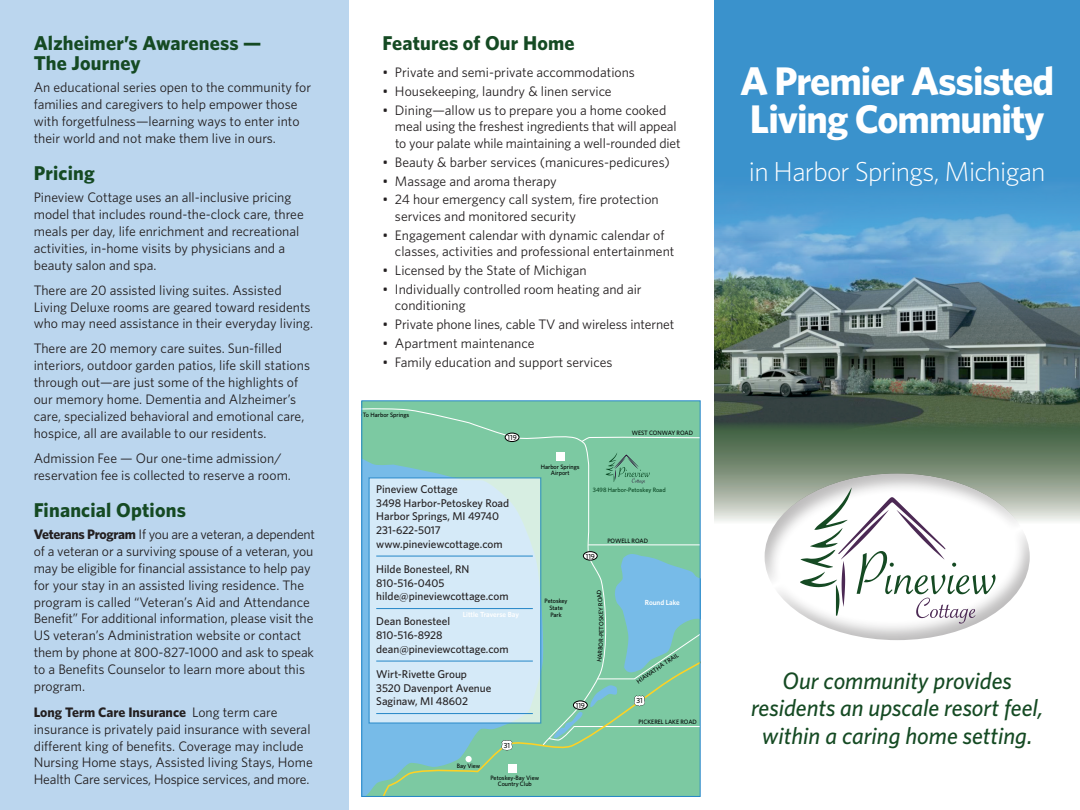
<style>
.page{position:relative;width:1080px;height:810px;background:#fff}
.page>*{position:absolute;margin:0;border:0;box-sizing:border-box;transform-origin:0 0}
.t1{font:700 40px/38.8px "Whitney";letter-spacing:-.025em;color:#fff}
.t2{font:300 27.5px "Whitney";letter-spacing:-.025em;color:#fff}
.t3{font:italic 500 23.75px/27.5px "Whitney";color:#154a23;text-align:center}
.t4{font:700 20px/20px "Whitney";letter-spacing:.01em;color:#154a23}
.t5{font:13.75px/16.9px "Whitney";color:#231f20}
.t6{font:500 11.25px/13.8px "Whitney";color:#231f20}
.t7{font:600 7.38px "Whitney";color:#fff}
.t8{font:500 7.38px "Whitney";color:#000}
.t9{font:500 6.25px/6.2px "Whitney";color:#000;text-align:center}
.t10{font:500 6.25px "Whitney";color:#06431f}
.t11{font:500 6.12px "Whitney";color:#000}
.s1{font-weight:700}
</style>
<div class="page">
<div style="left:362px;top:401px;width:338px;height:395px;background:#7cc9a2"></div>
<svg style="left:363px;top:408px;width:218px;height:60px"></svg>
<svg style="left:363px;top:468px;width:310px;height:327px"></svg>
<svg style="left:581px;top:436px;width:118px;height:80px"></svg>
<svg style="left:466px;top:756px;width:6px;height:6px"></svg>
<svg style="left:501px;top:740px;width:12px;height:11px"></svg>
<svg style="left:548px;top:685px;width:151px;height:55px"></svg>
<div style="left:583px;top:552px;width:14px;height:8px;background:#fff;border-radius:50%"></div>
<div style="left:583px;top:552px;width:14px;height:8px;border:1px solid #000;border-radius:50%"></div>
<div style="left:505px;top:433px;width:14px;height:9px;background:#fff;border-radius:50%"></div>
<div style="left:505px;top:433px;width:14px;height:9px;border:1px solid #000;border-radius:50%"></div>
<div style="left:556px;top:452px;width:8px;height:9px;background:#fff"></div>
<div style="left:508px;top:764px;width:8px;height:9px;background:#fff"></div>
<hr style="left:588px;top:545px;width:112px;height:1px;background:#fff">
<div style="left:361px;top:400px;width:340px;height:397px;border:1px solid #2486c7"></div>
<div style="left:0;top:0;width:349px;height:810px;background:#bbd6ee"></div>
<div style="left:714px;top:0;width:366px;height:520px;background:#3a92cc"></div>
<svg style="left:714px;top:432px;width:366px;height:90px;background:#758a73"></svg>
<img style="left:714px;top:185px;width:366px;height:247px">
<div style="left:763px;top:472px;width:267px;height:169px;background:#231f20;opacity:.3"></div>
<svg style="left:800px;top:488px;width:196px;height:136px"></svg>
<svg style="left:368px;top:477px;width:173px;height:247px;background:#d0e7f5"></svg>
<hr style="left:376px;top:556px;width:157px;height:1px;background:#2486c7">
<hr style="left:376px;top:608px;width:157px;height:1px;background:#2486c7">
<hr style="left:376px;top:661px;width:157px;height:1px;background:#2486c7">
<hr style="left:376px;top:713px;width:157px;height:1px;background:#2486c7">
<svg style="left:597px;top:534px;width:103px;height:145px"></svg>
<h3 class="t4" style="left:34px;top:32px;width:229px">Alzheimer’s Awareness —<br>The Journey</h3>
<p class="t5" style="left:34px;top:79px;width:279px">An educational series open to the community for families and caregivers to help empower those with forgetfulness—learning ways to enter into their world and not make them live in ours.</p>
<h3 class="t4" style="left:34px;top:162px;width:63px">Pricing</h3>
<p class="t5" style="left:34px;top:189px;width:272px">Pineview Cottage uses an all-inclusive pricing model that includes round-the-clock care, three meals per day, life enrichment and recreational activities, in-home visits by physicians and a beauty salon and spa.</p>
<p class="t5" style="left:34px;top:281px;width:281px">There are 20 assisted living suites. Assisted<br>Living Deluxe rooms are geared toward residents who may need assistance in their everyday living.</p>
<p class="t5" style="left:34px;top:340px;width:278px">There are 20 memory care suites. Sun-filled interiors, outdoor garden patios, life skill stations through out—are just some of the highlights of our memory home. Dementia and Alzheimer’s care, specialized behavioral and emotional care, hospice, all are available to our residents.</p>
<p class="t5" style="left:34px;top:449px;width:259px">Admission Fee — Our one-time admission/ reservation fee is collected to reserve a room.</p>
<h3 class="t4" style="left:34px;top:499px;width:154px">Financial Options</h3>
<p class="t5" style="left:34px;top:525px;width:283px"><span class="s1">Veterans Program</span> If you are a veteran, a dependent of a veteran or a surviving spouse of a veteran, you may be eligible for financial assistance to help pay for your stay in an assisted living residence. The program is called “Veteran’s Aid and Attendance Benefit” For additional information, please visit the US veteran’s Administration website or contact them by phone at 800-827-1000 and ask to speak to a Benefits Counselor to learn more about this program.</p>
<p class="t5" style="left:34px;top:703px;width:281px"><span class="s1">Long Term Care Insurance</span> Long term care insurance is privately paid insurance with several different king of benefits. Coverage may include Nursing Home stays, Assisted living Stays, Home Health Care services, Hospice services, and more.</p>
<h3 class="t4" style="left:382px;top:32px;width:194px">Features of Our Home</h3>
<p class="t5" style="left:382px;top:64px;width:254px">• Private and semi-private accommodations</p>
<p class="t5" style="left:382px;top:83px;width:231px">• Housekeeping, laundry &amp; linen service</p>
<p class="t5" style="left:395px;top:102px;width:287px;line-height:16.2px;text-indent:-12px">• Dining—allow us to prepare you a home cooked meal using the freshest ingredients that will appeal to your palate while maintaining a well-rounded diet</p>
<p class="t5" style="left:382px;top:153px;width:289px">• Beauty &amp; barber services (manicures-pedicures)</p>
<p class="t5" style="left:382px;top:172px;width:176px">• Massage and aroma therapy</p>
<p class="t5" style="left:395px;top:191px;width:265px;line-height:16.2px;text-indent:-12px">• 24 hour emergency call system, fire protection services and monitored security</p>
<p class="t5" style="left:395px;top:226px;width:281px;line-height:16.2px;text-indent:-12px">• Engagement calendar with dynamic calendar of classes, activities and professional entertainment</p>
<p class="t5" style="left:382px;top:261px;width:206px">• Licensed by the State of Michigan</p>
<p class="t5" style="left:395px;top:281px;width:248px;line-height:16.2px;text-indent:-12px">• Individually controlled room heating and air conditioning</p>
<p class="t5" style="left:382px;top:315px;width:293px">• Private phone lines, cable TV and wireless internet</p>
<p class="t5" style="left:382px;top:334px;width:154px">• Apartment maintenance</p>
<p class="t5" style="left:382px;top:353px;width:232px">• Family education and support services</p>
<p class="t9" style="left:363px;top:412px;width:48px">To Harbor Springs</p>
<p class="t8" style="left:508px;top:433px;width:11px">119</p>
<p class="t6" style="left:376px;top:482px;width:135px">Pineview Cottage<br>3498 Harbor-Petoskey Road<br>Harbor Springs, MI 49740<br>231-622-5017 www.pineviewcottage.com</p>
<p class="t6" style="left:376px;top:562px;width:134px">Hilde Bonesteel, RN<br>810-516-0405 hilde@pineviewcottage.com</p>
<p class="t6" style="left:376px;top:614px;width:134px">Dean Bonesteel<br>810-516-8928 dean@pineviewcottage.com</p>
<p class="t6" style="left:376px;top:667px;width:117px">Wirt-Rivette Group<br>3520 Davenport Avenue<br>Saginaw, MI 48602</p>
<p class="t7" style="left:463px;top:610px;width:58px">Little Traverse Bay</p>
<p class="t9" style="left:457px;top:763px;width:25px">Bay View</p>
<p class="t8" style="left:504px;top:741px;width:8px">31</p>
<p class="t9" style="left:541px;top:463px;width:40px">Harbor Springs<br>Airport</p>
<p class="t9" style="left:632px;top:430px;width:63px">WEST CONWAY ROAD</p>
<p class="t10" style="left:593px;top:485px;width:74px">3498 Harbor-Petoskey Road</p>
<p class="t9" style="left:607px;top:537px;width:42px">POWELL ROAD</p>
<p class="t9" style="left:545px;top:597px;width:25px;line-height:6.9px">Petoskey<br>State<br>Park</p>
<p class="t8" style="left:586px;top:551px;width:11px">119</p>
<p class="t11" style="left:597px;top:630px;width:5px;rotate:-90deg">T</p>
<p class="t8" style="left:576px;top:700px;width:11px">119</p>
<p class="t7" style="left:645px;top:598px;width:37px">Round Lake</p>
<p class="t9" style="left:635px;top:679px;width:51px;rotate:-34deg">HIAW ATHA TRAIL</p>
<p class="t8" style="left:636px;top:696px;width:8px">31</p>
<p class="t9" style="left:639px;top:719px;width:60px">PICKEREL LAKE ROAD</p>
<p class="t9" style="left:491px;top:774px;width:50px">Petoskey-Bay View<br>Country Club</p>
<h1 class="t1" style="left:740px;top:60px;width:316px">A Premier Assisted<br>Living Community</h1>
<h2 class="t2" style="left:749px;top:154px;width:298px">in Harbor Springs, Michigan</h2>
<h3 class="t3" style="left:751px;top:666px;width:294px">Our community provides residents an upscale resort feel, within a caring home setting.</h3>
</div>
